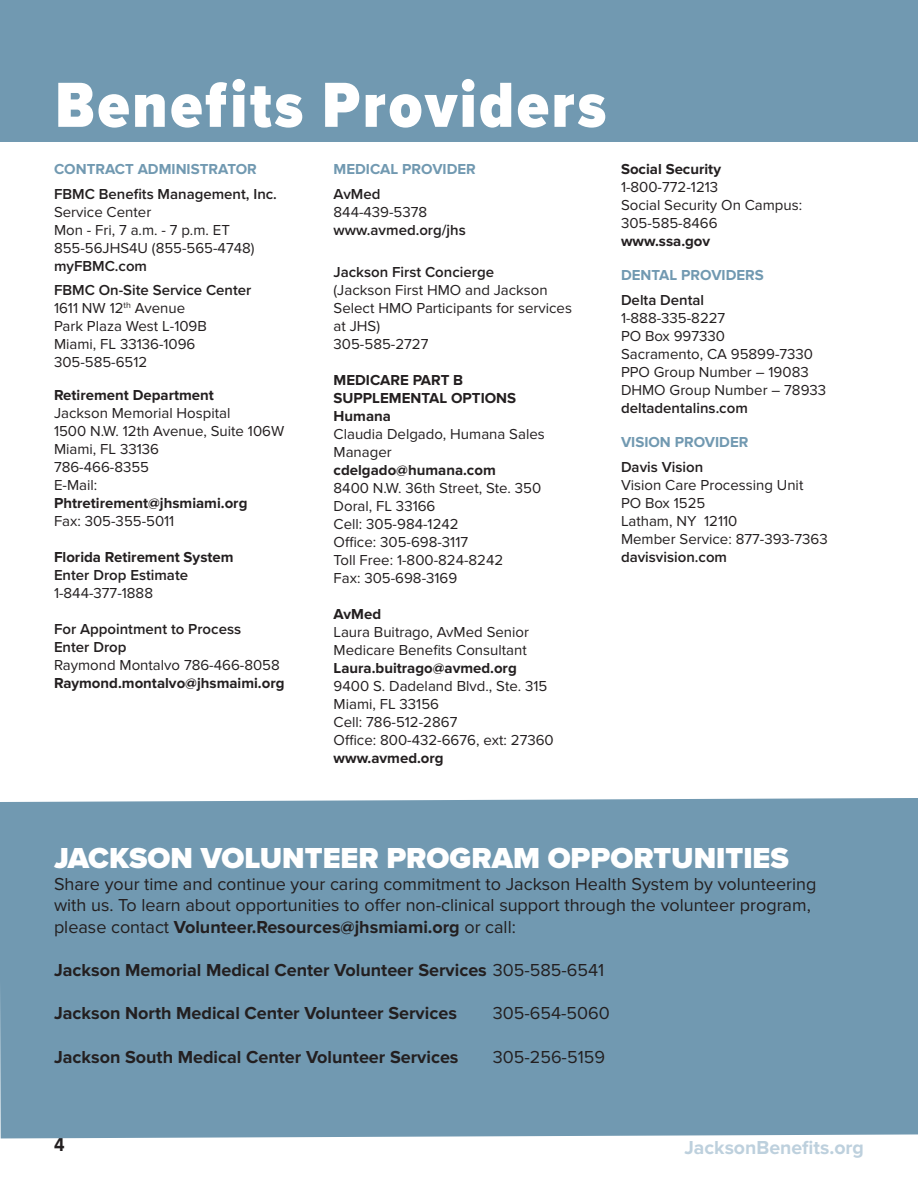
<style>
.page{position:relative;width:918px;height:1188px;background:#fff}
.page>*{position:absolute;margin:0;border:0;box-sizing:border-box;transform-origin:0 0}
._0_-_Page_Header_19{font:900 66px/79.2px "Proxima Nova Cond";letter-spacing:.04em;color:#fff}
.Blue_SUBHEAD_09{font:900 30px "Proxima Nova";color:#fff}
.t1{font:700 19.5px "Proxima Nova";color:#bdd0dd}
.t2{font:700 19.5px "Proxima Nova";color:#231f20;scale:.9 1}
.Directory_TEXT_18{font:18px/21.6px "Proxima Nova";color:#231f20}
.Directory_TEXT_18-2{font:700 18px "Proxima Nova";color:#231f20}
.Phone_Dir_TEXT_11{font:15px/18px "Proxima Nova";color:#231f20}
.Directory__product_n{font:15px/18px "Proxima Nova";color:#231f20}
.Directory_TEXT_18-3{font:15px/18px "Proxima Nova";color:#231f20}
.Phone_Dir_TEXT_11-2{font:700 15px/18px "Proxima Nova";color:#231f20}
.Directory_Company_Na{font:600 15px "Proxima Nova";color:#231f20}
.Phone_Dir_HEAD_11{font:700 15px "Proxima Nova";color:#7199b1}
.Directory_TEXT_18-4{font:600 15px "Proxima Nova";color:#231f20}
.s1{font-weight:600}
.s2{font-weight:400}
.s3{font-weight:700}
</style>
<div class="page">
<div style="left:0;top:0;width:918px;height:142px;background:#7199b1"></div>
<div style="left:0;top:798px;width:918px;height:340px;background:#7199b1"></div>
<p class="_0_-_Page_Header_19" style="left:55px;top:65px;width:553px">Benefits Providers<br>Directory</p>
<p class="Phone_Dir_HEAD_11" style="left:334px;top:160px;width:144px">MEDICAL PROVIDER</p>
<p class="Directory_Company_Na" style="left:334px;top:182px;width:48px">AvMed</p>
<p class="Directory_TEXT_18-3" style="left:334px;top:203px;width:95px">844-439-5378</p>
<p class="Directory_TEXT_18-4" style="left:334px;top:218px;width:134px">www.avmed.org/jhs</p>
<p class="Directory_Company_Na" style="left:334px;top:261px;width:162px">Jackson First Concierge</p>
<p class="Directory__product_n" style="left:334px;top:282px;width:240px">(Jackson First HMO and Jackson<br>Select HMO Participants for services at JHS)</p>
<p class="Directory_TEXT_18-3" style="left:334px;top:336px;width:96px">305-585-2727</p>
<p class="Phone_Dir_TEXT_11-2" style="left:334px;top:372px;width:131px">MEDICARE PART B</p>
<p class="Phone_Dir_TEXT_11-2" style="left:334px;top:390px;width:184px">SUPPLEMENTAL OPTIONS</p>
<p class="Phone_Dir_TEXT_11-2" style="left:334px;top:408px;width:59px">Humana</p>
<p class="Phone_Dir_TEXT_11" style="left:334px;top:426px;width:213px">Claudia Delgado, Humana Sales<br>Manager</p>
<p class="Phone_Dir_TEXT_11-2" style="left:334px;top:462px;width:164px">cdelgado@humana.com</p>
<p class="Phone_Dir_TEXT_11" style="left:334px;top:480px;width:209px">8400 N.W. 36th Street, Ste. 350</p>
<p class="Phone_Dir_TEXT_11" style="left:334px;top:498px;width:103px">Doral, FL 33166</p>
<p class="Phone_Dir_TEXT_11" style="left:334px;top:516px;width:127px">Cell: 305-984-1242</p>
<p class="Phone_Dir_TEXT_11" style="left:334px;top:534px;width:136px">Office: 305-698-3117</p>
<p class="Phone_Dir_TEXT_11" style="left:334px;top:552px;width:171px">Toll Free: 1-800-824-8242</p>
<p class="Phone_Dir_TEXT_11" style="left:334px;top:570px;width:125px">Fax: 305-698-3169</p>
<p class="Phone_Dir_TEXT_11-2" style="left:334px;top:606px;width:49px">AvMed</p>
<p class="Phone_Dir_TEXT_11" style="left:334px;top:624px;width:197px">Laura Buitrago, AvMed Senior<br>Medicare Benefits Consultant</p>
<p class="Phone_Dir_TEXT_11-2" style="left:334px;top:660px;width:185px">Laura.buitrago@avmed.org</p>
<p class="Phone_Dir_TEXT_11" style="left:334px;top:678px;width:215px">9400 S. Dadeland Blvd., Ste. 315</p>
<p class="Phone_Dir_TEXT_11" style="left:334px;top:696px;width:107px">Miami, FL 33156</p>
<p class="Phone_Dir_TEXT_11" style="left:334px;top:714px;width:125px">Cell: 786-512-2867</p>
<p class="Phone_Dir_TEXT_11" style="left:334px;top:732px;width:222px">Office: 800-432-6676, ext: 27360</p>
<p class="Phone_Dir_TEXT_11-2" style="left:334px;top:750px;width:112px">www.avmed.org</p>
<p class="Phone_Dir_HEAD_11" style="left:54px;top:160px;width:204px">CONTRACT ADMINISTRATOR</p>
<p class="Directory_Company_Na" style="left:54px;top:182px;width:225px">FBMC Benefits Management, Inc.</p>
<p class="Directory_TEXT_18-3" style="left:54px;top:203px;width:99px">Service Center</p>
<p class="Directory_TEXT_18-3" style="left:54px;top:221px;width:177px">Mon - Fri, 7 a.m. - 7 p.m. ET</p>
<p class="Directory_TEXT_18-3" style="left:54px;top:239px;width:202px">855-56JHS4U (855-565-4748) <span class="s1">myFBMC.com</span></p>
<p class="Directory_Company_Na" style="left:54px;top:279px;width:199px">FBMC On-Site Service Center</p>
<p class="Directory_TEXT_18-3" style="left:54px;top:300px;width:133px">1611 NW 12<sup>th</sup> Avenue</p>
<p class="Directory_TEXT_18-3" style="left:54px;top:318px;width:154px">Park Plaza West L-109B</p>
<p class="Directory_TEXT_18-3" style="left:54px;top:336px;width:143px">Miami, FL 33136-1096<br>305-585-6512</p>
<p class="Phone_Dir_TEXT_11-2" style="left:54px;top:387px;width:161px">Retirement Department</p>
<p class="Directory__product_n" style="left:54px;top:405px;width:178px">Jackson Memorial Hospital</p>
<p class="Directory__product_n" style="left:54px;top:423px;width:232px">1500 N.W. 12th Avenue, Suite 106W</p>
<p class="Directory__product_n" style="left:54px;top:441px;width:107px">Miami, FL 33136</p>
<p class="Directory__product_n" style="left:54px;top:459px;width:97px">786-466-8355</p>
<p class="Phone_Dir_TEXT_11-2" style="left:54px;top:477px;width:195px"><span class="s2">E-Mail:<br></span>Phtretirement@jhsmiami.org</p>
<p class="Directory__product_n" style="left:54px;top:513px;width:122px">Fax: 305-355-5011</p>
<p class="Phone_Dir_TEXT_11-2" style="left:54px;top:549px;width:181px">Florida Retirement System</p>
<p class="Directory_Company_Na" style="left:54px;top:564px;width:136px">Enter Drop Estimate</p>
<p class="Directory__product_n" style="left:54px;top:585px;width:101px">1-844-377-1888</p>
<p class="Directory_Company_Na" style="left:54px;top:618px;width:189px">For Appointment to Process</p>
<p class="Directory_Company_Na" style="left:54px;top:636px;width:74px">Enter Drop</p>
<p class="Directory__product_n" style="left:54px;top:657px;width:227px">Raymond Montalvo 786-466-8058</p>
<p class="Phone_Dir_TEXT_11-2" style="left:54px;top:675px;width:232px">Raymond.montalvo@jhsmaimi.org</p>
<p class="Phone_Dir_TEXT_11-2" style="left:621px;top:160px;width:102px">Social Security</p>
<p class="Phone_Dir_TEXT_11" style="left:621px;top:178px;width:99px">1-800-772-1213</p>
<p class="Phone_Dir_TEXT_11" style="left:621px;top:196px;width:183px">Social Security On Campus:<br>305-585-8466</p>
<p class="Phone_Dir_TEXT_11-2" style="left:621px;top:232px;width:91px">www.ssa.gov</p>
<p class="Phone_Dir_HEAD_11" style="left:621px;top:266px;width:144px">DENTAL PROVIDERS</p>
<p class="Directory_Company_Na" style="left:621px;top:289px;width:85px">Delta Dental</p>
<p class="Directory_TEXT_18-3" style="left:621px;top:309px;width:106px">1-888-335-8227</p>
<p class="Directory_TEXT_18-3" style="left:621px;top:327px;width:106px">PO Box 997330</p>
<p class="Directory_TEXT_18-3" style="left:621px;top:345px;width:194px">Sacramento, CA 95899-7330</p>
<p class="Directory_TEXT_18-3" style="left:621px;top:363px;width:189px">PPO Group Number – 19083</p>
<p class="Directory_TEXT_18-3" style="left:621px;top:381px;width:207px">DHMO Group Number – 78933 <span class="s1">deltadentalins.com</span></p>
<p class="Phone_Dir_HEAD_11" style="left:621px;top:433px;width:129px">VISION PROVIDER</p>
<p class="Directory_Company_Na" style="left:621px;top:456px;width:84px">Davis Vision</p>
<p class="Directory__product_n" style="left:621px;top:476px;width:208px">Vision Care Processing Unit<br>PO Box 1525<br>Latham, NY 12110<br>Member Service: 877-393-7363</p>
<p class="Directory_TEXT_18-4" style="left:621px;top:546px;width:108px">davisvision.com</p>
<p class="Blue_SUBHEAD_09" style="left:54px;top:836px;width:736px">JACKSON VOLUNTEER PROGRAM OPPORTUNITIES</p>
<p class="Directory_TEXT_18" style="left:54px;top:873px;width:764px">Share your time and continue your caring commitment to Jackson Health System by volunteering with us. To learn about opportunities to offer non-clinical support through the volunteer program, please contact <span class="s3">Volunteer.Resources@jhsmiami.org</span> or call:</p>
<p class="Directory_TEXT_18-2" style="left:54px;top:960px;width:552px">Jackson Memorial Medical Center Volunteer Services <span class="s2">305-585-6541</span></p>
<p class="Directory_TEXT_18-2" style="left:54px;top:1003px;width:404px">Jackson North Medical Center Volunteer Services</p>
<p class="Directory_TEXT_18" style="left:493px;top:1003px;width:119px">305-654-5060</p>
<p class="Directory_TEXT_18-2" style="left:54px;top:1046px;width:406px">Jackson South Medical Center Volunteer Services</p>
<p class="Directory_TEXT_18" style="left:493px;top:1046px;width:114px">305-256-5159</p>
<h3 class="t2" style="left:54px;top:1134px;width:13px">4</h3>
<h3 class="t1" style="left:684px;top:1136px;width:181px">JacksonBenefits.org</h3>
</div>
